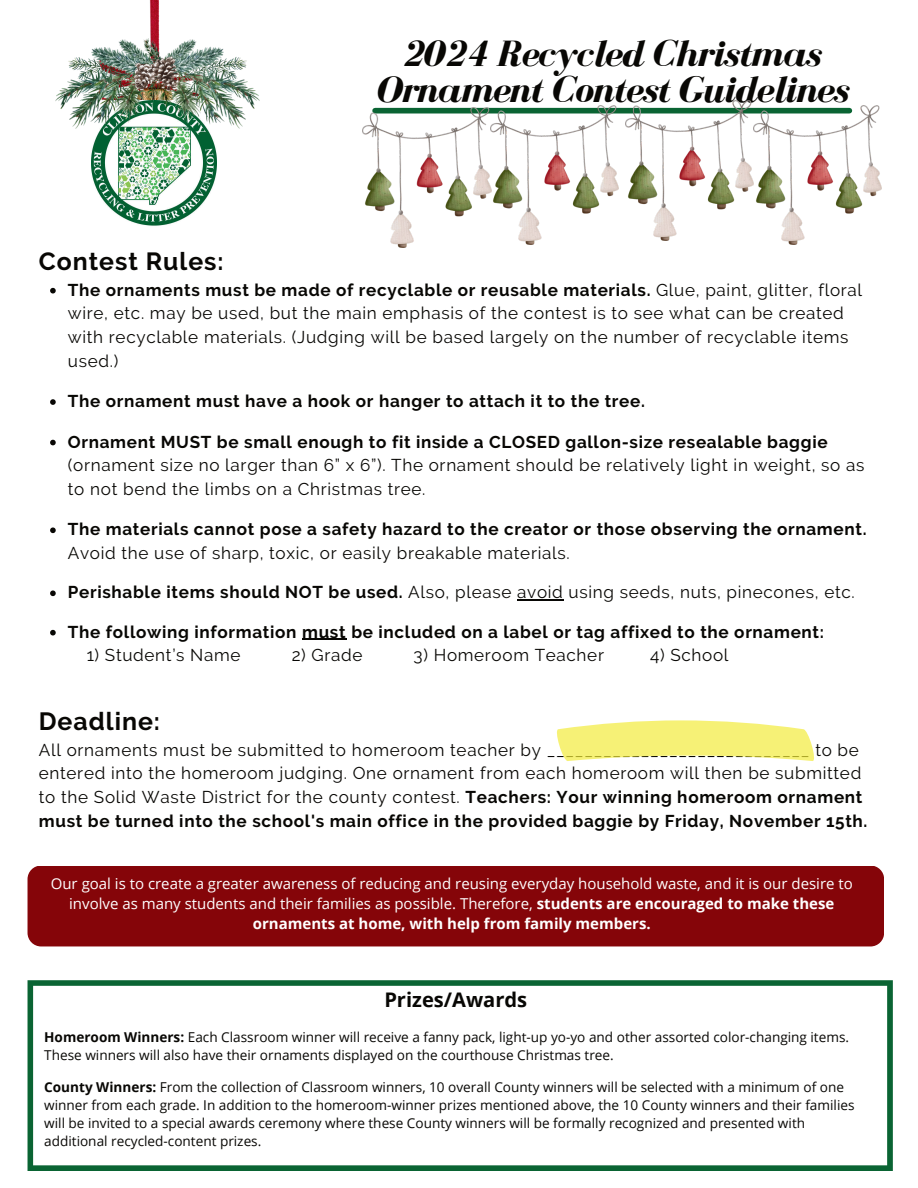
<style>
.page{position:relative;width:918px;height:1188px;background:#fff}
.page>*{position:absolute;margin:0;border:0;box-sizing:border-box;transform-origin:0 0}
.t1{font:italic 700 37.8px/36px "Bodoni FLF";letter-spacing:-.03em;color:#080704;text-align:center}
.t2{font:700 24.9px "Raleway";letter-spacing:.04em;color:#080704}
.t3{font:700 24.75px "Raleway";letter-spacing:.04em;color:#080704}
.t4{font:700 20.1px "Open Sans";color:#080704}
.t5{font:17.1px/23.7px "Raleway";letter-spacing:.04em;color:#080704}
.t6{font:700 17.1px "Raleway";letter-spacing:.04em;color:#080704}
.t7{font:15px/20.2px "Open Sans";color:#fff;text-align:center}
.t8{font:13.65px/18px "Open Sans";color:#080704}
.s1{font-weight:700}
</style>
<div class="page">
<img style="left:363px;top:108px;width:128px;height:139px">
<svg style="left:50px;top:288px;width:6px;height:5px"></svg>
<svg style="left:50px;top:399px;width:6px;height:6px"></svg>
<svg style="left:50px;top:440px;width:6px;height:5px"></svg>
<svg style="left:50px;top:527px;width:6px;height:6px"></svg>
<svg style="left:50px;top:590px;width:6px;height:6px"></svg>
<hr style="left:517px;top:599px;width:47px;height:2px;background:#080704">
<svg style="left:50px;top:630px;width:6px;height:5px"></svg>
<hr style="left:302px;top:639px;width:44px;height:1px;background:#080704">
<img style="left:491px;top:105px;width:128px;height:140px">
<img style="left:626px;top:101px;width:127px;height:139px">
<img style="left:753px;top:105px;width:129px;height:140px">
<svg style="left:557px;top:720px;width:257px;height:41px"></svg>
<img style="left:150px;top:0;width:10px;height:38px">
<img style="left:92px;top:128px;width:125px;height:98px">
<img style="left:55px;top:38px;width:205px;height:90px">
<div style="left:28px;top:866px;width:856px;height:80px;background:#850509;border-radius:14px"></div>
<svg style="left:28px;top:980px;width:865px;height:191px"></svg>
<h1 class="t1" style="left:376px;top:37px;width:475px">2024 Recycled Christmas<br>Ornament Contest Guidelines</h1>
<h3 class="t3" style="left:39px;top:247px;width:186px">Contest Rules:</h3>
<p class="t5" style="left:68px;top:278px;width:796px"><span class="s1">The ornaments must be made of recyclable or reusable materials.</span> Glue, paint, glitter, floral wire, etc. may be used, but the main emphasis of the contest is to see what can be created with recyclable materials. (Judging will be based largely on the number of recyclable items used.)</p>
<p class="t6" style="left:68px;top:391px;width:579px">The ornament must have a hook or hanger to attach it to the tree.</p>
<p class="t6" style="left:68px;top:432px;width:761px">Ornament MUST be small enough to fit inside a CLOSED gallon-size resealable baggie</p>
<p class="t5" style="left:68px;top:453px;width:798px">(ornament size no larger than 6” x 6”). The ornament should be relatively light in weight, so as to not bend the limbs on a Christmas tree.</p>
<p class="t6" style="left:68px;top:520px;width:800px">The materials cannot pose a safety hazard to the creator or those observing the ornament.</p>
<p class="t5" style="left:68px;top:541px;width:503px">Avoid the use of sharp, toxic, or easily breakable materials.</p>
<p class="t5" style="left:68px;top:580px;width:788px"><span class="s1">Perishable items should NOT be used.</span> Also, please avoid using seeds, nuts, pinecones, etc.</p>
<p class="t6" style="left:68px;top:622px;width:758px">The following information must be included on a label or tag affixed to the ornament:</p>
<p class="t5" style="left:87px;top:643px;width:155px">1) Student’s Name</p>
<p class="t5" style="left:292px;top:643px;width:72px">2) Grade</p>
<p class="t5" style="left:414px;top:643px;width:192px">3) Homeroom Teacher</p>
<p class="t5" style="left:650px;top:643px;width:80px">4) School</p>
<h2 class="t2" style="left:39px;top:707px;width:123px">Deadline:</h2>
<p class="t5" style="left:39px;top:738px;width:830px">All ornaments must be submitted to homeroom teacher by ____________________________ to be entered into the homeroom judging. One ornament from each homeroom will then be submitted to the Solid Waste District for the county contest. <span class="s1">Teachers: Your winning homeroom ornament must be turned into the school's main office in the provided baggie by Friday, November 15th.</span></p>
<p class="t7" style="left:51px;top:873px;width:804px">Our goal is to create a greater awareness of reducing and reusing everyday household waste, and it is our desire to involve as many students and their families as possible. Therefore, <span class="s1">students are encouraged to make these ornaments at home, with help from family members.</span></p>
<p class="t4" style="left:384px;top:986px;width:144px">Prizes/Awards</p>
<p class="t8" style="left:44px;top:1028px;width:806px"><span class="s1">Homeroom Winners:</span> Each Classroom winner will receive a fanny pack, light-up yo-yo and other assorted color-changing items.<br>These winners will also have their ornaments displayed on the courthouse Christmas tree.</p>
<p class="t8" style="left:44px;top:1077px;width:812px"><span class="s1">County Winners:</span> From the collection of Classroom winners, 10 overall County winners will be selected with a minimum of one winner from each grade. In addition to the homeroom-winner prizes mentioned above, the 10 County winners and their families will be invited to a special awards ceremony where these County winners will be formally recognized and presented with additional recycled-content prizes.</p>
</div>
